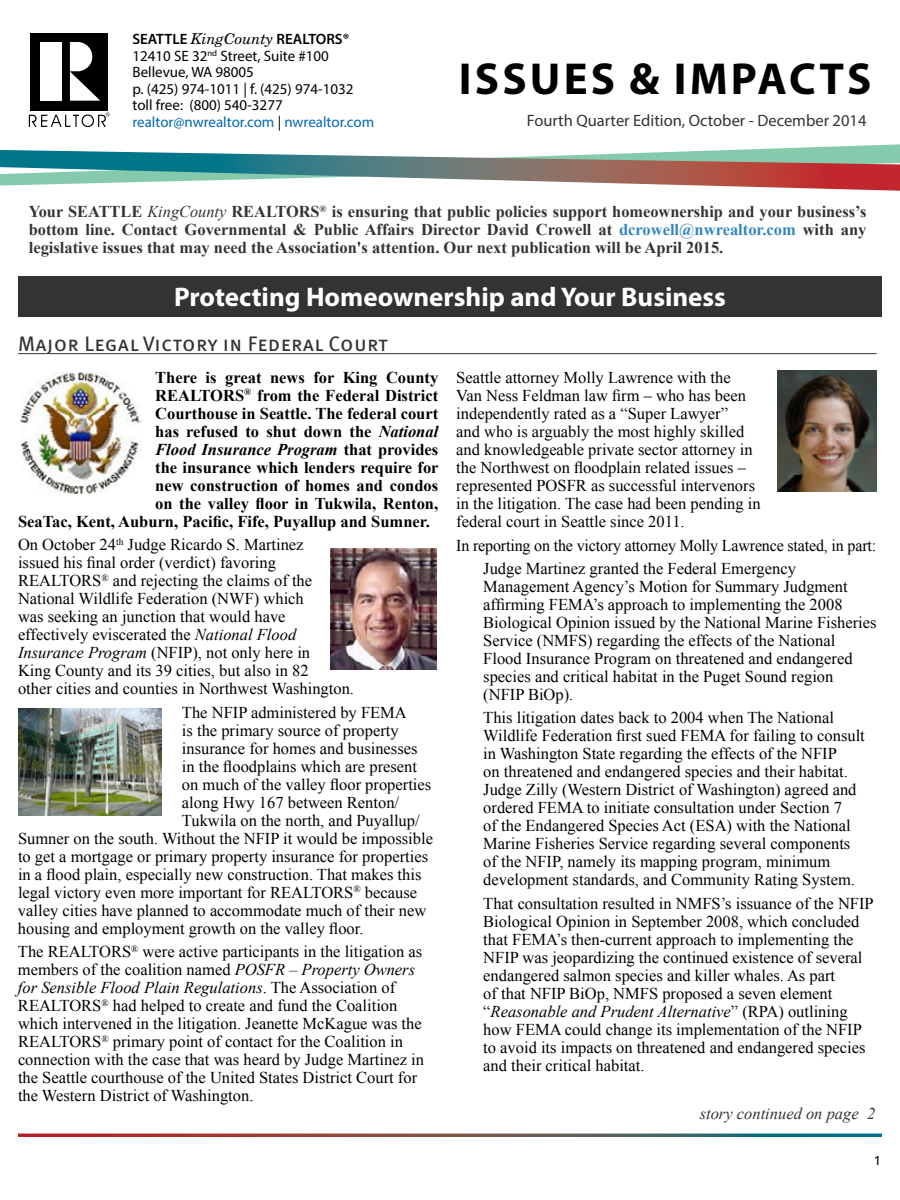
<style>
.page{position:relative;width:900px;height:1200px;background:#fff}
.page>*{position:absolute;margin:0;border:0;box-sizing:border-box;transform-origin:0 0}
.t1{font:700 45px "Myriad Pro";letter-spacing:.07em;color:#000}
.t2{font:700 27px "Myriad Pro";color:#fff}
.t3{font:21px "Meta OT";letter-spacing:.02em;color:#333}
.t4{font:16.5px/18px "Times New Roman";color:#000}
.t5{font:700 16.5px/18px "Times New Roman";color:#333;text-align:justify}
.t6{font:700 16.5px "Times New Roman";color:#000}
.t7{font:16.5px "Myriad Pro";color:#333}
.t8{font:italic 700 16.5px "Times New Roman";color:#000}
.t9{font:italic 16.5px "Times New Roman";color:#333}
.t10{font:15px/16.5px "Myriad Pro";color:#000}
.t11{font:13.5px "Meta OT";color:#000}
.s1{font-weight:600}
.s2{font-family:"New Century Schlbk";font-style:italic}
.s3{color:#0067b1}
.s4{font-weight:400;font-style:italic}
.s5{color:#3385c1}
.s6{font-style:italic}
.s7{font-style:normal}
</style>
<div class="page">
<svg style="left:0;top:144px;width:900px;height:47px"></svg>
<div style="left:30px;top:33px;width:78px;height:77px;background:#000"></div>
<svg style="left:70px;top:42px;width:30px;height:59px"></svg>
<div style="left:40px;top:42px;width:22px;height:59px;background:#fff"></div>
<svg style="left:29px;top:112px;width:81px;height:15px"></svg>
<hr style="left:18px;top:353px;width:859px;height:1px;background:#333">
<div style="left:18px;top:276px;width:864px;height:40px;background:#333"></div>
<img style="left:20px;top:372px;width:122px;height:121px">
<img style="left:331px;top:548px;width:106px;height:122px">
<img style="left:778px;top:370px;width:99px;height:122px">
<img style="left:18px;top:708px;width:144px;height:108px">
<p class="t10" style="left:132px;top:31px;width:243px"><span class="s1">SEATTLE</span> <span class="s2">KingCounty</span> <span class="s1">REALTORS®<br></span>12410 SE 32<sup>nd</sup> Street, Suite #100<br>Bellevue, WA 98005<br>p. (425) 974-1011 | f. (425) 974-1032 toll free: (800) 540-3277 <span class="s3">realtor@nwrealtor.com</span> | <span class="s3">nwrealtor.com</span></p>
<h1 class="t1" style="left:459px;top:49px;width:414px">ISSUES &amp; IMPACTS</h1>
<p class="t7" style="left:527px;top:111px;width:341px">Fourth Quarter Edition, October - December 2014</p>
<p class="t5" style="left:29px;top:202px;width:839px">Your SEATTLE <span class="s4">KingCounty</span> REALTORS<sup>®</sup> is ensuring that public policies support homeownership and your business’s bottom line. Contact Governmental &amp; Public Affairs Director David Crowell at <span class="s5">dcrowell@nwrealtor.com</span> with any legislative issues that may need the Association's attention. Our next publication will be April 2015.</p>
<h2 class="t2" style="left:174px;top:280px;width:553px">Protecting Homeownership and Your Business</h2>
<p class="t3" style="left:18px;top:330px;width:372px">Major Legal Victory in Federal Court</p>
<p class="t6" style="left:155px;top:366px;width:285px">There is great news for King County</p>
<p class="t6" style="left:155px;top:384px;width:285px">REALTORS<sup>®</sup> from the Federal District</p>
<p class="t6" style="left:155px;top:402px;width:285px">Courthouse in Seattle. The federal court</p>
<p class="t6" style="left:155px;top:420px;width:285px">has refused to shut down the <span class="s6">National</span></p>
<p class="t8" style="left:155px;top:438px;width:285px">Flood Insurance Program <span class="s7">that provides</span></p>
<p class="t6" style="left:155px;top:456px;width:285px">the insurance which lenders require for</p>
<p class="t6" style="left:155px;top:474px;width:285px">new construction of homes and condos</p>
<p class="t6" style="left:155px;top:492px;width:285px">on the valley floor in Tukwila, Renton,</p>
<p class="t6" style="left:18px;top:510px;width:413px">SeaTac, Kent, Auburn, Pacific, Fife, Puyallup and Sumner.</p>
<p class="t4" style="left:18px;top:535px;width:338px">On October 24<sup>th</sup> Judge Ricardo S. Martinez<br>issued his final order (verdict) favoring REALTORS<sup>®</sup> and rejecting the claims of the National Wildlife Federation (NWF) which<br>was seeking an junction that would have effectively eviscerated the <span class="s6">National Flood Insurance Program</span> (NFIP), not only here in<br>King County and its 39 cities, but also in 82<br>other cities and counties in Northwest Washington.</p>
<p class="t4" style="left:182px;top:703px;width:226px">The NFIP administered by FEMA</p>
<p class="t4" style="left:182px;top:721px;width:218px">is the primary source of property</p>
<p class="t4" style="left:182px;top:739px;width:237px">insurance for homes and businesses</p>
<p class="t4" style="left:182px;top:757px;width:237px">in the floodplains which are present</p>
<p class="t4" style="left:182px;top:775px;width:251px">on much of the valley floor properties</p>
<p class="t4" style="left:182px;top:793px;width:219px">along Hwy 167 between Renton/</p>
<p class="t4" style="left:182px;top:811px;width:239px">Tukwila on the north, and Puyallup/</p>
<p class="t4" style="left:18px;top:829px;width:417px">Sumner on the south. Without the NFIP it would be impossible</p>
<p class="t4" style="left:18px;top:847px;width:412px">to get a mortgage or primary property insurance for properties</p>
<p class="t4" style="left:18px;top:865px;width:405px">in a flood plain, especially new construction. That makes this</p>
<p class="t4" style="left:18px;top:883px;width:401px">legal victory even more important for REALTORS<sup>®</sup> because</p>
<p class="t4" style="left:18px;top:901px;width:410px">valley cities have planned to accommodate much of their new</p>
<p class="t4" style="left:18px;top:919px;width:347px">housing and employment growth on the valley floor.</p>
<p class="t4" style="left:18px;top:942px;width:408px">The REALTORS<sup>®</sup> were active participants in the litigation as members of the coalition named <span class="s6">POSFR – Property Owners for Sensible Flood Plain Regulations</span>. The Association of REALTORS<sup>®</sup> had helped to create and fund the Coalition which intervened in the litigation. Jeanette McKague was the REALTORS<sup>®</sup> primary point of contact for the Coalition in connection with the case that was heard by Judge Martinez in the Seattle courthouse of the United States District Court for the Western District of Washington.</p>
<p class="t4" style="left:456px;top:368px;width:306px">Seattle attorney Molly Lawrence with the<br>Van Ness Feldman law firm – who has been independently rated as a “Super Lawyer”<br>and who is arguably the most highly skilled and knowledgeable private sector attorney in the Northwest on floodplain related issues – represented POSFR as successful intervenors in the litigation. The case had been pending in federal court in Seattle since 2011.</p>
<p class="t4" style="left:483px;top:533px;width:395px;line-height:23.4px;text-indent:-27px">In reporting on the victory attorney Molly Lawrence stated, in part:<br>Judge Martinez granted the Federal Emergency</p>
<p class="t4" style="left:483px;top:577px;width:395px">Management Agency’s Motion for Summary Judgment affirming FEMA’s approach to implementing the 2008<br>Biological Opinion issued by the National Marine Fisheries Service (NMFS) regarding the effects of the National Flood Insurance Program on threatened and endangered species and critical habitat in the Puget Sound region (NFIP BiOp).</p>
<p class="t4" style="left:483px;top:709px;width:383px">This litigation dates back to 2004 when The National Wildlife Federation first sued FEMA for failing to consult in Washington State regarding the effects of the NFIP<br>on threatened and endangered species and their habitat.<br>Judge Zilly (Western District of Washington) agreed and ordered FEMA to initiate consultation under Section 7<br>of the Endangered Species Act (ESA) with the National Marine Fisheries Service regarding several components of the NFIP, namely its mapping program, minimum development standards, and Community Rating System.</p>
<p class="t4" style="left:483px;top:894px;width:392px">That consultation resulted in NMFS’s issuance of the NFIP Biological Opinion in September 2008, which concluded that FEMA’s then-current approach to implementing the NFIP was jeopardizing the continued existence of several endangered salmon species and killer whales. As part<br>of that NFIP BiOp, NMFS proposed a seven element “<span class="s6">Reasonable and Prudent Alternative</span>” (RPA) outlining how FEMA could change its implementation of the NFIP to avoid its impacts on threatened and endangered species and their critical habitat.</p>
<p class="t9" style="left:700px;top:1102px;width:177px">story continued on page 2</p>
<p class="t11" style="left:874px;top:1152px;width:7px">1</p>
</div>
